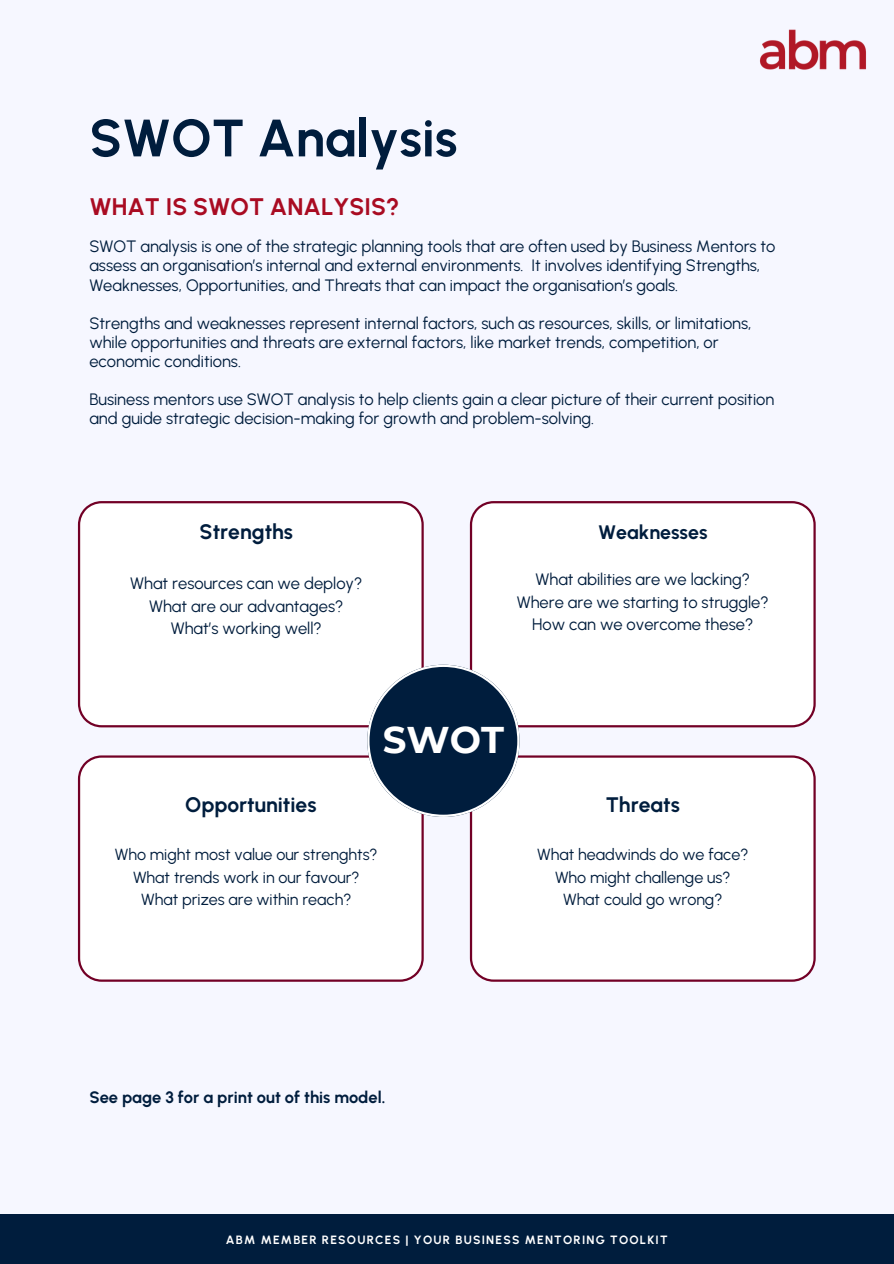
<style>
.page{position:relative;width:894px;height:1264px;background:#fff}
.page>*{position:absolute;margin:0;border:0;box-sizing:border-box;transform-origin:0 0}
.t1{font:700 52.5px "Urbanist";color:#001d3d}
.t2{font:700 37.05px "Montserrat";color:#fff}
.t3{font:700 24px "Urbanist";color:#a90b22}
.t4{font:700 21px "Urbanist";color:#001d3d}
.t5{font:700 19.5px "Urbanist";color:#001d3d}
.t6{font:16.5px/19.2px "Urbanist";color:#001d3d}
.t7{font:700 16.5px "Urbanist";color:#001d3d}
.t8{font:16.05px/22.2px "Urbanist";color:#001d3d;text-align:center}
.t9{font:700 12px "Urbanist";letter-spacing:.1em;color:#fff}
</style>
<div class="page">
<div style="left:0;top:0;width:893px;height:1263px;background:#f6f7ff"></div>
<div style="left:0;top:1214px;width:893px;height:49px;background:#001d3d"></div>
<img style="left:760px;top:29px;width:106px;height:41px">
<div style="left:78px;top:501px;width:345px;height:226px;background:#fff"></div>
<div style="left:470px;top:501px;width:345px;height:226px;background:#fff"></div>
<div style="left:470px;top:755px;width:345px;height:226px;background:#fff"></div>
<div style="left:78px;top:755px;width:345px;height:226px;background:#fff"></div>
<svg style="left:367px;top:664px;width:152px;height:152px"></svg>
<p class="t1" style="left:89px;top:106px;width:369px">SWOT Analysis</p>
<h6 class="t3" style="left:89px;top:192px;width:311px">WHAT IS SWOT ANALYSIS?</h6>
<p class="t6" style="left:89px;top:237px;width:687px">SWOT analysis is one of the strategic planning tools that are often used by Business Mentors to assess an organisation’s internal and external environments. It involves identifying Strengths,<br>Weaknesses, Opportunities, and Threats that can impact the organisation’s goals.</p>
<h6 class="t6" style="left:89px;top:313px;width:663px">Strengths and weaknesses represent internal factors, such as resources, skills, or limitations, while opportunities and threats are external factors, like market trends, competition, or economic conditions.</h6>
<h6 class="t6" style="left:89px;top:390px;width:686px">Business mentors use SWOT analysis to help clients gain a clear picture of their current position and guide strategic decision-making for growth and problem-solving.</h6>
<h6 class="t4" style="left:199px;top:519px;width:95px">Strengths</h6>
<h4 class="t6" style="left:130px;top:572px;width:233px;line-height:22.5px;text-align:center">What resources can we deploy?<br>What are our advantages?<br>What’s working well?</h4>
<h6 class="t6" style="left:516px;top:568px;width:253px;line-height:22.5px;text-align:center">What abilities are we lacking?<br>Where are we starting to struggle?<br>How can we overcome these?</h6>
<h6 class="t5" style="left:598px;top:520px;width:111px">Weaknesses</h6>
<h5 class="t2" style="left:382px;top:717px;width:123px">SWOT</h5>
<h4 class="t4" style="left:185px;top:791px;width:133px">Opportunities</h4>
<h6 class="t4" style="left:605px;top:791px;width:76px">Threats</h6>
<h4 class="t8" style="left:115px;top:843px;width:264px">Who might most value our strenghts?<br>What trends work in our favour?<br>What prizes are within reach?</h4>
<h4 class="t7" style="left:89px;top:1087px;width:297px">See page 3 for a print out of this model.</h4>
<h2 class="t8" style="left:537px;top:843px;width:213px">What headwinds do we face?<br>Who might challenge us?<br>What could go wrong?</h2>
<p class="t9" style="left:226px;top:1232px;width:443px">ABM MEMBER RESOURCES | YOUR BUSINESS MENTORING TOOLKIT</p>
</div>
